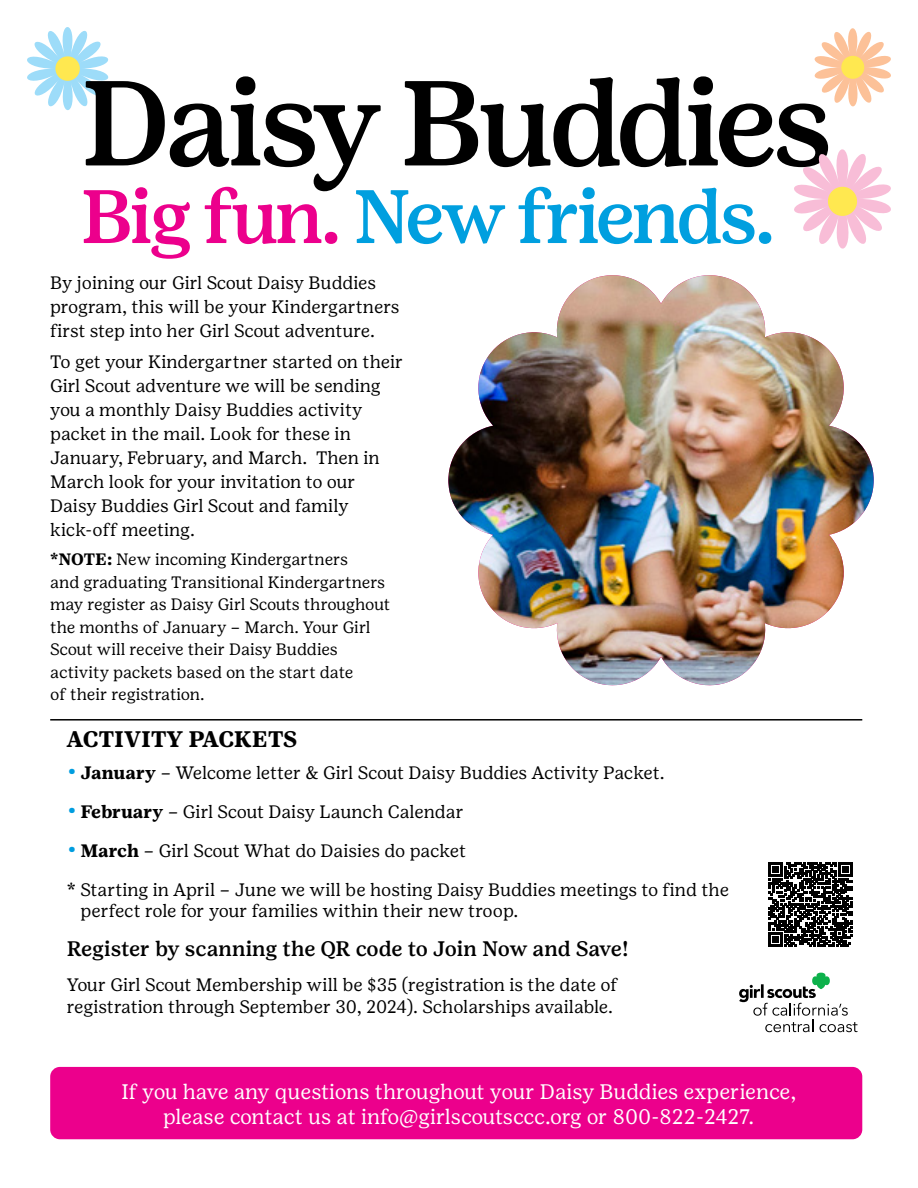
<style>
.page{position:relative;width:918px;height:1188px;background:#fff}
.page>*{position:absolute;margin:0;border:0;box-sizing:border-box;transform-origin:0 0}
.t1{font:500 120.45px "Girl Scout Text";letter-spacing:-.05em;color:#000}
.t2{font:500 75.45px "Girl Scout Text";letter-spacing:-.05em;color:#009fdf}
.t3{font:700 22.5px "Girl Scout Text";color:#000}
.t4{font:21px/25.5px "Girl Scout Text";letter-spacing:-.01em;color:#fff;text-align:center}
.t5{font:500 21px "Girl Scout Text";letter-spacing:-.01em;color:#000}
.t6{font:18px/24px "Girl Scout Text";color:#000}
.t7{font:16.5px/22.5px "Girl Scout Text";letter-spacing:-.005em;color:#000}
.s1{color:#ec008c}
.s2{font-weight:700}
.s3{font-size:27px;color:#009ddf}
</style>
<div class="page">
<svg style="left:27px;top:27px;width:82px;height:83px"></svg>
<div style="left:50px;top:1067px;width:812px;height:72px;background:#ec008c;border-radius:10px"></div>
<svg style="left:814px;top:28px;width:77px;height:79px"></svg>
<svg style="left:794px;top:149px;width:97px;height:100px"></svg>
<img style="left:448px;top:275px;width:426px;height:411px">
<hr style="left:50px;top:719px;width:812px;height:2px;background:#000">
<svg style="left:739px;top:973px;width:118px;height:59px"></svg>
<svg style="left:768px;top:862px;width:85px;height:85px"></svg>
<h1 class="t1" style="left:80px;top:54px;width:754px">Daisy Buddies</h1>
<h2 class="t2" style="left:80px;top:173px;width:697px"><span class="s1">Big fun.</span> New friends.</h2>
<p class="t6" style="left:50px;top:271px;width:351px">By joining our Girl Scout Daisy Buddies program, this will be your Kindergartners first step into her Girl Scout adventure.</p>
<p class="t6" style="left:50px;top:350px;width:355px">To get your Kindergartner started on their Girl Scout adventure we will be sending you a monthly Daisy Buddies activity packet in the mail. Look for these in January, February, and March. Then in March look for your invitation to our Daisy Buddies Girl Scout and family kick-off meeting.</p>
<p class="t7" style="left:50px;top:548px;width:342px"><span class="s2">*NOTE:</span> New incoming Kindergartners<br>and graduating Transitional Kindergartners may register as Daisy Girl Scouts throughout the months of January – March. Your Girl Scout will receive their Daisy Buddies activity packets based on the start date<br>of their registration.</p>
<p class="t3" style="left:67px;top:726px;width:232px">ACTIVITY PACKETS</p>
<p class="t6" style="left:67px;top:761px;width:599px"><span class="s3">•</span> <span class="s2">January</span> – Welcome letter &amp; Girl Scout Daisy Buddies Activity Packet.</p>
<p class="t6" style="left:67px;top:800px;width:398px"><span class="s3">•</span> <span class="s2">February</span> – Girl Scout Daisy Launch Calendar</p>
<p class="t6" style="left:67px;top:831px;width:664px;line-height:39px"><span class="s3">•</span> <span class="s2">March</span> – Girl Scout What do Daisies do packet<br>* Starting in April – June we will be hosting Daisy Buddies meetings to find the</p>
<p class="t6" style="left:80px;top:899px;width:440px">perfect role for your families within their new troop.</p>
<p class="t5" style="left:67px;top:937px;width:563px">Register by scanning the QR code to Join Now and Save!</p>
<p class="t6" style="left:67px;top:974px;width:552px;line-height:21.6px">Your Girl Scout Membership will be $35 (registration is the date of registration through September 30, 2024). Scholarships available.</p>
<p class="t4" style="left:121px;top:1079px;width:676px">If you have any questions throughout your Daisy Buddies experience, please contact us at info@girlscoutsccc.org or 800-822-2427.</p>
</div>
